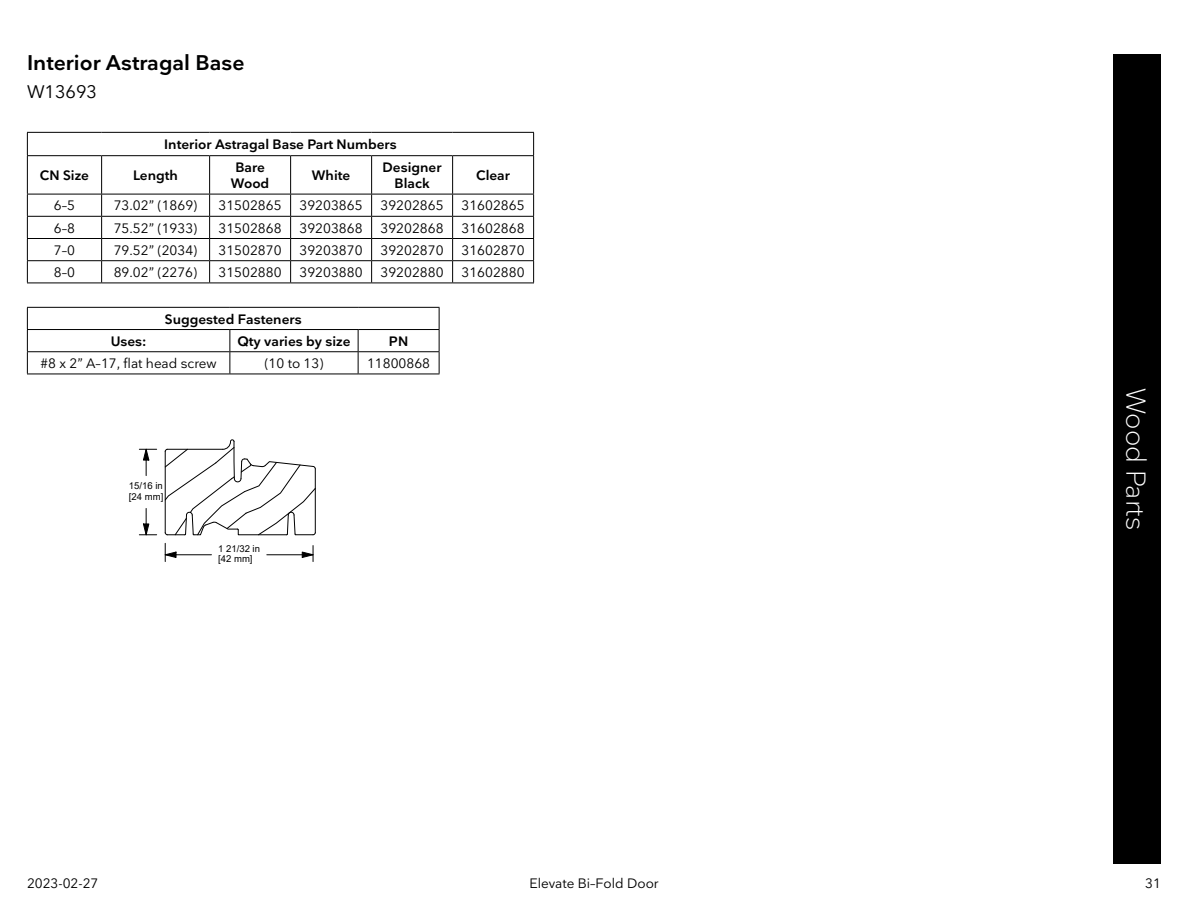
<style>
.page{position:relative;width:1188px;height:918px;background:#fff}
.page>*{position:absolute;margin:0;border:0;box-sizing:border-box;transform-origin:0 0}
.t1{font:300 27px "Nationale";color:#fff}
.t2{font:600 21px "Nationale";color:#000101}
.t3{font:18px "Nationale";color:#000101}
.t4{font:13.5px "Nationale";color:#000}
.t5{font:600 13.5px/16.2px "Nationale";color:#000;text-align:center}
.t6{font:13.5px "Nationale";color:#000101}
.t7{font:9.45px/10.4px "Arial";letter-spacing:-.005em;color:#000}
</style>
<div class="page">
<div style="left:1113px;top:54px;width:48px;height:810px;background:#000"></div>
<svg style="left:139px;top:439px;width:177px;height:123px"></svg>
<hr style="left:27px;top:307px;width:203px;height:1px;background:#000">
<hr style="left:230px;top:307px;width:128px;height:1px;background:#000">
<hr style="left:358px;top:307px;width:82px;height:1px;background:#000">
<hr style="left:27px;top:329px;width:203px;height:1px;background:#000">
<hr style="left:230px;top:329px;width:128px;height:1px;background:#000">
<hr style="left:358px;top:329px;width:82px;height:1px;background:#000">
<hr style="left:27px;top:351px;width:203px;height:1px;background:#000">
<svg style="left:27px;top:308px;width:1px;height:66px"></svg>
<hr style="left:230px;top:351px;width:128px;height:1px;background:#000">
<svg style="left:230px;top:330px;width:1px;height:44px"></svg>
<hr style="left:358px;top:351px;width:82px;height:1px;background:#000">
<svg style="left:358px;top:330px;width:1px;height:44px"></svg>
<svg style="left:439px;top:308px;width:1px;height:66px"></svg>
<hr style="left:27px;top:374px;width:203px;height:1px;background:#000">
<hr style="left:230px;top:374px;width:128px;height:1px;background:#000">
<hr style="left:358px;top:374px;width:82px;height:1px;background:#000">
<hr style="left:27px;top:132px;width:75px;height:1px;background:#000">
<svg style="left:27px;top:133px;width:1px;height:22px"></svg>
<hr style="left:102px;top:132px;width:108px;height:1px;background:#000">
<hr style="left:210px;top:132px;width:81px;height:1px;background:#000">
<hr style="left:291px;top:132px;width:81px;height:1px;background:#000">
<hr style="left:372px;top:132px;width:81px;height:1px;background:#000">
<hr style="left:453px;top:132px;width:81px;height:1px;background:#000">
<svg style="left:533px;top:133px;width:1px;height:22px"></svg>
<hr style="left:27px;top:155px;width:75px;height:1px;background:#000">
<hr style="left:27px;top:156px;width:1px;height:38px;background:#000">
<hr style="left:102px;top:155px;width:108px;height:1px;background:#000">
<hr style="left:101px;top:156px;width:1px;height:38px;background:#000">
<hr style="left:210px;top:155px;width:81px;height:1px;background:#000">
<hr style="left:209px;top:156px;width:1px;height:38px;background:#000">
<hr style="left:291px;top:155px;width:81px;height:1px;background:#000">
<hr style="left:290px;top:156px;width:1px;height:38px;background:#000">
<hr style="left:372px;top:155px;width:81px;height:1px;background:#000">
<hr style="left:371px;top:156px;width:1px;height:38px;background:#000">
<hr style="left:453px;top:155px;width:81px;height:1px;background:#000">
<hr style="left:452px;top:156px;width:1px;height:38px;background:#000">
<hr style="left:533px;top:156px;width:1px;height:38px;background:#000">
<hr style="left:27px;top:194px;width:75px;height:1px;background:#000">
<hr style="left:102px;top:194px;width:108px;height:1px;background:#000">
<hr style="left:210px;top:194px;width:81px;height:1px;background:#000">
<hr style="left:291px;top:194px;width:81px;height:1px;background:#000">
<hr style="left:372px;top:194px;width:81px;height:1px;background:#000">
<hr style="left:453px;top:194px;width:81px;height:1px;background:#000">
<hr style="left:27px;top:216px;width:75px;height:1px;background:#000">
<hr style="left:102px;top:216px;width:108px;height:1px;background:#000">
<hr style="left:210px;top:216px;width:81px;height:1px;background:#000">
<hr style="left:291px;top:216px;width:81px;height:1px;background:#000">
<hr style="left:372px;top:216px;width:81px;height:1px;background:#000">
<hr style="left:453px;top:216px;width:81px;height:1px;background:#000">
<hr style="left:27px;top:238px;width:75px;height:1px;background:#000">
<hr style="left:102px;top:238px;width:108px;height:1px;background:#000">
<hr style="left:210px;top:238px;width:81px;height:1px;background:#000">
<hr style="left:291px;top:238px;width:81px;height:1px;background:#000">
<hr style="left:372px;top:238px;width:81px;height:1px;background:#000">
<hr style="left:453px;top:238px;width:81px;height:1px;background:#000">
<hr style="left:27px;top:260px;width:75px;height:1px;background:#000">
<svg style="left:27px;top:194px;width:1px;height:89px"></svg>
<hr style="left:102px;top:260px;width:108px;height:1px;background:#000">
<svg style="left:101px;top:194px;width:1px;height:89px"></svg>
<hr style="left:210px;top:260px;width:81px;height:1px;background:#000">
<svg style="left:209px;top:194px;width:1px;height:89px"></svg>
<hr style="left:291px;top:260px;width:81px;height:1px;background:#000">
<svg style="left:290px;top:194px;width:1px;height:89px"></svg>
<hr style="left:372px;top:260px;width:81px;height:1px;background:#000">
<svg style="left:371px;top:194px;width:1px;height:89px"></svg>
<hr style="left:453px;top:260px;width:81px;height:1px;background:#000">
<svg style="left:452px;top:194px;width:1px;height:89px"></svg>
<svg style="left:533px;top:194px;width:1px;height:89px"></svg>
<hr style="left:27px;top:283px;width:75px;height:1px;background:#000">
<hr style="left:102px;top:283px;width:108px;height:1px;background:#000">
<hr style="left:210px;top:283px;width:81px;height:1px;background:#000">
<hr style="left:291px;top:283px;width:81px;height:1px;background:#000">
<hr style="left:372px;top:283px;width:81px;height:1px;background:#000">
<hr style="left:453px;top:283px;width:81px;height:1px;background:#000">
<h2 class="t2" style="left:27px;top:49px;width:219px">Interior Astragal Base</h2>
<h3 class="t3" style="left:27px;top:81px;width:72px">W13693</h3>
<p class="t5" style="left:164px;top:136px;width:234px">Interior Astragal Base Part Numbers</p>
<p class="t5" style="left:40px;top:167px;width:51px">CN Size</p>
<p class="t5" style="left:133px;top:167px;width:46px">Length</p>
<p class="t5" style="left:231px;top:159px;width:40px">Bare<br>Wood</p>
<p class="t5" style="left:312px;top:167px;width:40px">White</p>
<p class="t5" style="left:383px;top:159px;width:60px">Designer<br>Black</p>
<p class="t5" style="left:476px;top:167px;width:35px">Clear</p>
<p class="t4" style="left:54px;top:197px;width:23px">6–5</p>
<p class="t4" style="left:114px;top:197px;width:85px">73.02” (1869)</p>
<p class="t4" style="left:219px;top:197px;width:65px">31502865</p>
<p class="t4" style="left:300px;top:197px;width:65px">39203865</p>
<p class="t4" style="left:381px;top:197px;width:65px">39202865</p>
<p class="t4" style="left:462px;top:197px;width:65px">31602865</p>
<p class="t4" style="left:54px;top:219px;width:23px">6–8</p>
<p class="t4" style="left:114px;top:219px;width:85px">75.52” (1933)</p>
<p class="t4" style="left:219px;top:219px;width:65px">31502868</p>
<p class="t4" style="left:300px;top:219px;width:65px">39203868</p>
<p class="t4" style="left:381px;top:219px;width:65px">39202868</p>
<p class="t4" style="left:462px;top:219px;width:65px">31602868</p>
<p class="t4" style="left:54px;top:241px;width:23px">7–0</p>
<p class="t4" style="left:114px;top:241px;width:85px">79.52” (2034)</p>
<p class="t4" style="left:219px;top:241px;width:65px">31502870</p>
<p class="t4" style="left:300px;top:241px;width:65px">39203870</p>
<p class="t4" style="left:381px;top:241px;width:65px">39202870</p>
<p class="t4" style="left:462px;top:241px;width:65px">31602870</p>
<p class="t4" style="left:54px;top:264px;width:23px">8–0</p>
<p class="t4" style="left:114px;top:264px;width:85px">89.02” (2276)</p>
<p class="t4" style="left:219px;top:264px;width:65px">31502880</p>
<p class="t4" style="left:300px;top:264px;width:65px">39203880</p>
<p class="t4" style="left:381px;top:264px;width:65px">39202880</p>
<p class="t4" style="left:462px;top:264px;width:65px">31602880</p>
<p class="t5" style="left:165px;top:310px;width:138px">Suggested Fasteners</p>
<p class="t5" style="left:111px;top:333px;width:37px">Uses:</p>
<p class="t5" style="left:237px;top:333px;width:115px">Qty varies by size</p>
<p class="t5" style="left:389px;top:333px;width:21px">PN</p>
<p class="t4" style="left:41px;top:355px;width:178px">#8 x 2” A–17, flat head screw</p>
<p class="t4" style="left:264px;top:355px;width:61px">(10 to 13)</p>
<p class="t4" style="left:367px;top:355px;width:65px">11800868</p>
<p class="t7" style="left:129px;top:481px;width:36px">15/16 in [24 mm]</p>
<p class="t7" style="left:218px;top:544px;width:43px">1 21/32 in [42 mm]</p>
<p class="t6" style="left:27px;top:874px;width:73px">2023-02-27</p>
<p class="t6" style="left:529px;top:874px;width:131px">Elevate Bi–Fold Door</p>
<h1 class="t1" style="left:1153px;top:388px;width:143px;rotate:90deg">Wood Parts</h1>
<p class="t6" style="left:1145px;top:874px;width:17px">31</p>
</div>
